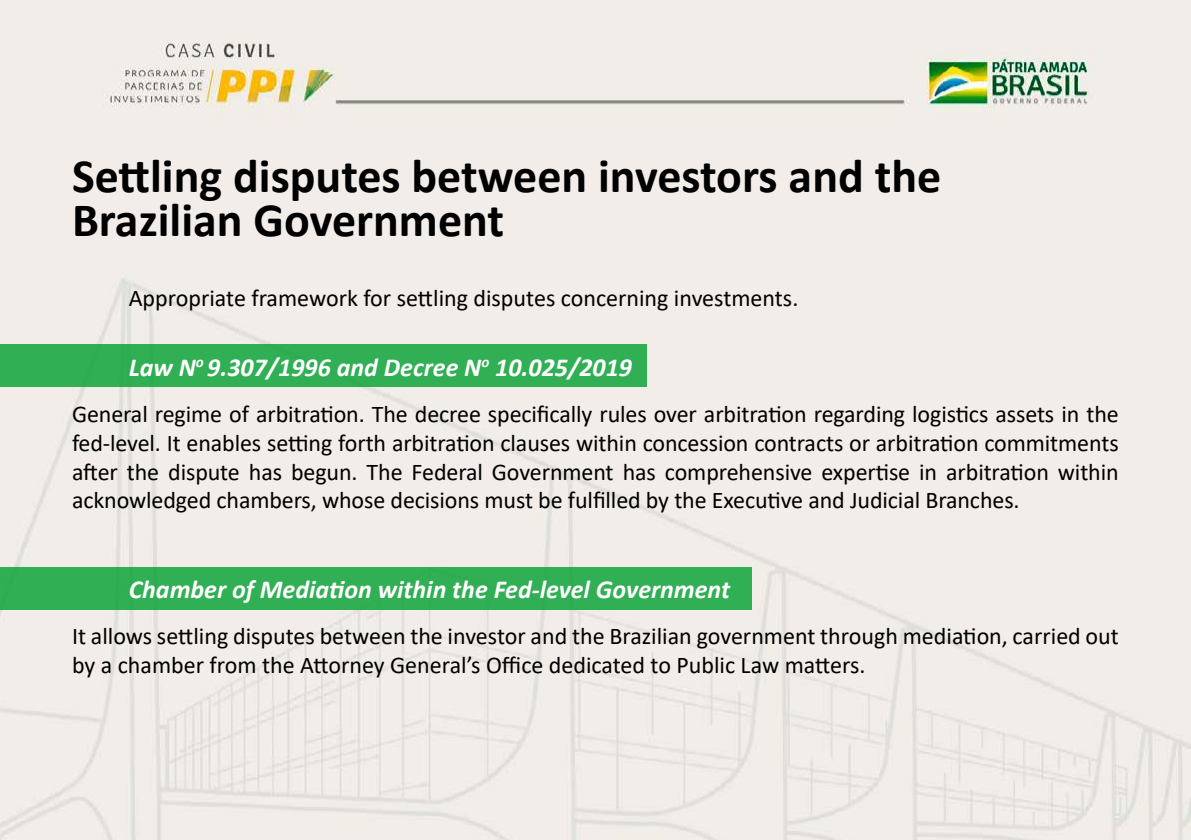
<style>
.page{position:relative;width:1191px;height:840px;background:#fff}
.page>*{position:absolute;margin:0;border:0;box-sizing:border-box;transform-origin:0 0}
.t1{font:700 48px/44px "Calibri";color:#000}
.t2{font:italic 700 26px "Calibri";color:#fff}
.t3{font:24px/28.8px "Calibri";color:#000;text-align:justify}
</style>
<div class="page">
<div style="left:0;top:0;width:1191px;height:839px;background:#f2ede9"></div>
<div style="left:0;top:344px;width:646px;height:43px;background:#30af54"></div>
<div style="left:0;top:567px;width:751px;height:42px;background:#30af54"></div>
<h1 class="t1" style="left:72px;top:153px;width:871px">Settling disputes between investors and the<br>Brazilian Government</h1>
<p class="t3" style="left:129px;top:283px;width:671px">Appropriate framework for settling disputes concerning investments.</p>
<p class="t2" style="left:129px;top:348px;width:505px">Law N<sup>o</sup> 9.307/1996 and Decree N<sup>o</sup> 10.025/2019</p>
<p class="t3" style="left:72px;top:398px;width:1048px">General regime of arbitration. The decree specifically rules over arbitration regarding logistics assets in the fed-level. It enables setting forth arbitration clauses within concession contracts or arbitration commitments after the dispute has begun. The Federal Government has comprehensive expertise in arbitration within acknowledged chambers, whose decisions must be fulfilled by the Executive and Judicial Branches.</p>
<p class="t2" style="left:129px;top:571px;width:603px">Chamber of Mediation within the Fed-level Government</p>
<p class="t3" style="left:72px;top:621px;width:1048px">It allows settling disputes between the investor and the Brazilian government through mediation, carried out by a chamber from the Attorney General’s Office dedicated to Public Law matters.</p>
</div>
